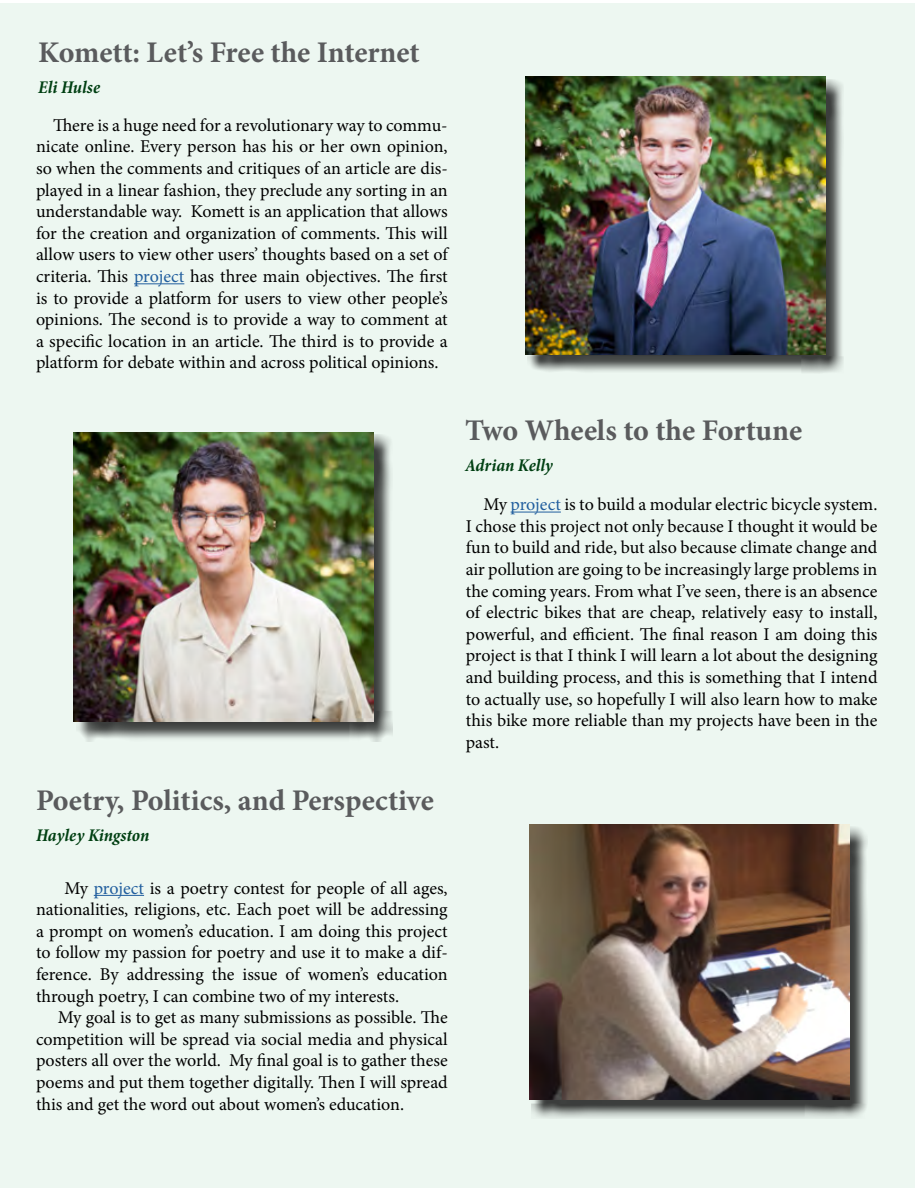
<style>
.page{position:relative;width:918px;height:1188px;background:#fff}
.page>*{position:absolute;margin:0;border:0;box-sizing:border-box;transform-origin:0 0}
.t1{font:700 30px "Minion Pro";color:#5a5b5d}
.t2{font:18px/21.6px "Minion Pro";color:#000;text-align:justify}
.t3{font:italic 700 condensed 18px "Minion Pro";letter-spacing:-.005em;color:#003f12}
.s1{color:#215e9e}
.s2{font-weight:700;font-style:italic;font-stretch:condensed;color:#003f12}
</style>
<div class="page">
<div style="left:0;top:3px;width:915px;height:1185px;background:#edf7f1"></div>
<hr style="left:134px;top:283px;width:50px;height:1px;background:#215e9e">
<hr style="left:511px;top:512px;width:50px;height:1px;background:#215e9e">
<hr style="left:94px;top:895px;width:50px;height:1px;background:#215e9e">
<div style="left:527px;top:79px;width:317px;height:294px;background:#000;opacity:.75"></div>
<img style="left:525px;top:77px;width:300px;height:277px">
<div style="left:76px;top:434px;width:316px;height:307px;background:#000;opacity:.75"></div>
<img style="left:74px;top:432px;width:300px;height:290px">
<div style="left:531px;top:826px;width:337px;height:293px;background:#000;opacity:.75"></div>
<img style="left:529px;top:824px;width:321px;height:276px">
<h1 class="t1" style="left:38px;top:32px;width:383px">Komett: Let’s Free the Internet</h1>
<p class="t3" style="left:38px;top:75px;width:63px">Eli Hulse</p>
<p class="t2" style="left:36px;top:114px;width:413px;text-indent:17px">There is a huge need for a revolutionary way to commu&shy;nicate online. Every person has his or her own opinion, so when the comments and critiques of an article are dis&shy;played in a linear fashion, they preclude any sorting in an understandable way. Komett is an application that allows for the creation and organization of comments. This will allow users to view other users’ thoughts based on a set of criteria. This <span class="s1">project</span> has three main objectives. The first is to provide a platform for users to view other people’s opinions. The second is to provide a way to comment at a specific location in an article. The third is to provide a platform for debate within and across political opinions.</p>
<h1 class="t1" style="left:36px;top:779px;width:399px">Poetry, Politics, and Perspective</h1>
<p class="t3" style="left:36px;top:822px;width:115px">Hayley Kingston</p>
<p class="t2" style="left:36px;top:877px;width:413px;text-indent:28px">My <span class="s1">project</span> is a poetry contest for people of all ages, nationalities, religions, etc. Each poet will be addressing a prompt on women’s education. I am doing this project to follow my passion for poetry and use it to make a dif&shy;ference. By addressing the issue of women’s education through poetry, I can combine two of my interests.</p>
<p class="t2" style="left:36px;top:1007px;width:413px;text-indent:22px">My goal is to get as many submissions as possible. The competition will be spread via social media and physical posters all over the world. My final goal is to gather these poems and put them together digitally. Then I will spread this and get the word out about women’s education.</p>
<h1 class="t1" style="left:465px;top:410px;width:339px">Two Wheels to the Fortune</h1>
<p class="t2" style="left:483px;top:446px;width:396px;line-height:39.3px;text-indent:-18px"><span class="s2">Adrian Kelly<br></span>My <span class="s1">project</span> is to build a modular electric bicycle system.</p>
<p class="t2" style="left:466px;top:515px;width:413px">I chose this project not only because I thought it would be fun to build and ride, but also because climate change and air pollution are going to be increasingly large problems in the coming years. From what I’ve seen, there is an absence of electric bikes that are cheap, relatively easy to install, powerful, and efficient. The final reason I am doing this project is that I think I will learn a lot about the designing and building process, and this is something that I intend to actually use, so hopefully I will also learn how to make this bike more reliable than my projects have been in the past.</p>
</div>
